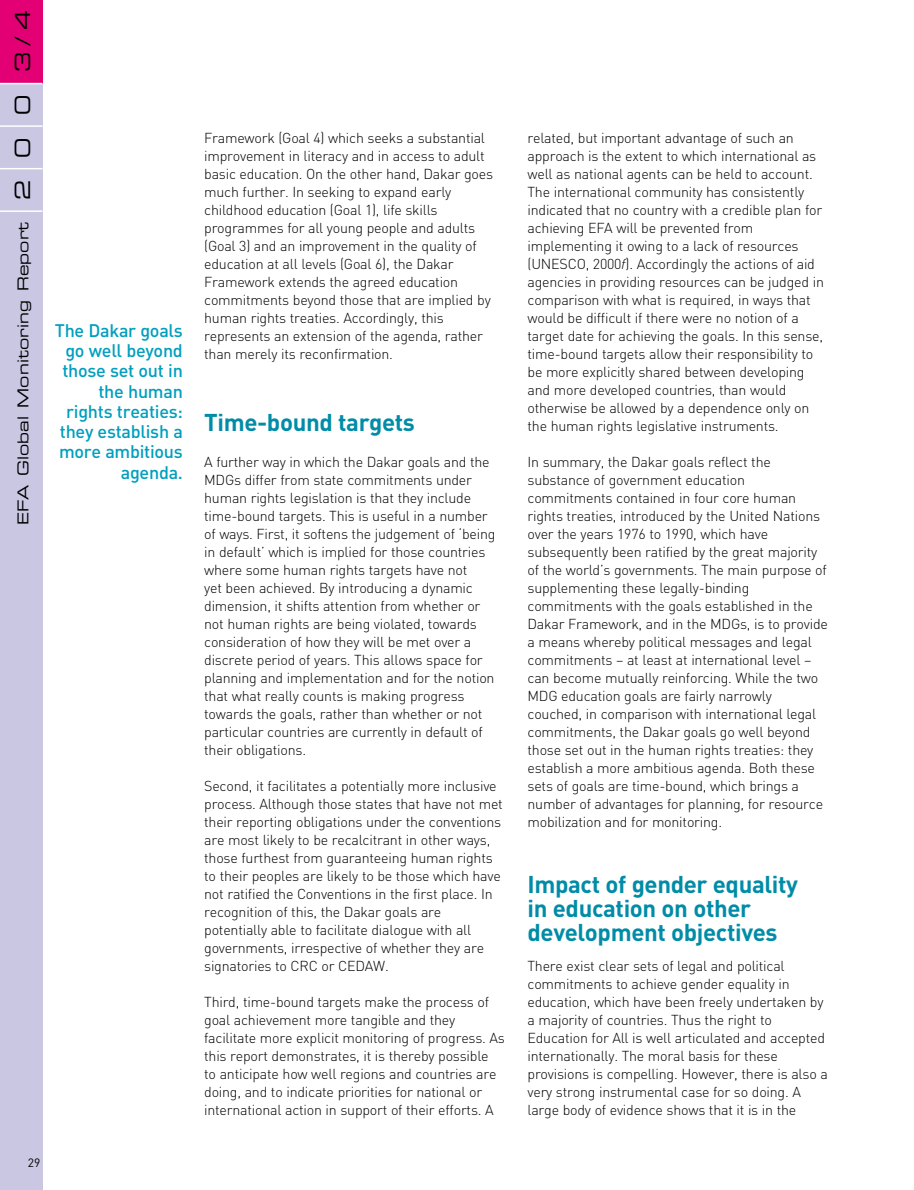
<style>
.page{position:relative;width:914px;height:1190px;background:#fff}
.page>*{position:absolute;margin:0;border:0;box-sizing:border-box;transform-origin:0 0}
.t1{font:700 24px/24px "DIN";letter-spacing:-.015em;color:#008ca7}
.t2{font:21px "Eurostile Extended Two";color:#000}
.t3{font:500 18px/20.2px "DIN";letter-spacing:-.015em;color:#009fbe;text-align:right}
.t4{font:15px "Eurostile Extended Two";letter-spacing:.01em;color:#000}
.t5{font:300 14.25px/18px "DIN";letter-spacing:-.015em;color:#000}
.t6{font:12px "DIN";color:#000}
.s1{font-style:italic}
</style>
<div class="page">
<div style="left:0;top:84px;width:43px;height:1105px;background:#c9c7e2"></div>
<div style="left:0;top:0;width:43px;height:84px;background:#e30075"></div>
<hr style="left:0;top:210px;width:43px;height:2px;background:#fff">
<hr style="left:0;top:168px;width:43px;height:1px;background:#fff">
<hr style="left:0;top:125px;width:43px;height:2px;background:#fff">
<hr style="left:0;top:83px;width:43px;height:1px;background:#fff">
<h2 class="t2" style="left:15px;top:72px;width:64px;rotate:-90deg">3 / 4</h2>
<h2 class="t2" style="left:15px;top:115px;width:22px;rotate:-90deg">0</h2>
<h2 class="t2" style="left:15px;top:157px;width:22px;rotate:-90deg">0</h2>
<h2 class="t2" style="left:15px;top:200px;width:22px;rotate:-90deg">2</h2>
<p class="t4" style="left:17px;top:525px;width:304px;rotate:-90deg">EFA Global Monitoring Report</p>
<p class="t3" style="left:55px;top:322px;width:129px">The Dakar goals go well beyond those set out in the human rights treaties: they establish a more ambitious agenda.</p>
<p class="t6" style="left:28px;top:1158px;width:14px">29</p>
<p class="t5" style="left:204px;top:130px;width:290px">Framework (Goal 4) which seeks a substantial improvement in literacy and in access to adult basic education. On the other hand, Dakar goes much further. In seeking to expand early childhood education (Goal 1), life skills programmes for all young people and adults (Goal 3) and an improvement in the quality of education at all levels (Goal 6), the Dakar Framework extends the agreed education commitments beyond those that are implied by human rights treaties. Accordingly, this represents an extension of the agenda, rather than merely its reconfirmation.</p>
<h1 class="t1" style="left:204px;top:413px;width:212px">Time-bound targets</h1>
<p class="t5" style="left:204px;top:454px;width:293px">A further way in which the Dakar goals and the MDGs differ from state commitments under human rights legislation is that they include time-bound targets. This is useful in a number of ways. First, it softens the judgement of ‘being in default’ which is implied for those countries where some human rights targets have not<br>yet been achieved. By introducing a dynamic dimension, it shifts attention from whether or not human rights are being violated, towards consideration of how they will be met over a discrete period of years. This allows space for planning and implementation and for the notion that what really counts is making progress towards the goals, rather than whether or not particular countries are currently in default of their obligations.</p>
<p class="t5" style="left:204px;top:778px;width:300px">Second, it facilitates a potentially more inclusive process. Although those states that have not met their reporting obligations under the conventions are most likely to be recalcitrant in other ways, those furthest from guaranteeing human rights to their peoples are likely to be those which have not ratified the Conventions in the first place. In recognition of this, the Dakar goals are potentially able to facilitate dialogue with all governments, irrespective of whether they are signatories to CRC or CEDAW.</p>
<p class="t5" style="left:204px;top:994px;width:302px">Third, time-bound targets make the process of goal achievement more tangible and they facilitate more explicit monitoring of progress. As this report demonstrates, it is thereby possible<br>to anticipate how well regions and countries are doing, and to indicate priorities for national or international action in support of their efforts. A</p>
<p class="t5" style="left:527px;top:130px;width:298px">related, but important advantage of such an approach is the extent to which international as well as national agents can be held to account.<br>The international community has consistently indicated that no country with a credible plan for achieving EFA will be prevented from implementing it owing to a lack of resources (UNESCO, 2000<span class="s1">f</span>). Accordingly the actions of aid agencies in providing resources can be judged in comparison with what is required, in ways that would be difficult if there were no notion of a target date for achieving the goals. In this sense, time-bound targets allow their responsibility to be more explicitly shared between developing and more developed countries, than would otherwise be allowed by a dependence only on the human rights legislative instruments.</p>
<p class="t5" style="left:527px;top:454px;width:302px">In summary, the Dakar goals reflect the substance of government education commitments contained in four core human rights treaties, introduced by the United Nations over the years 1976 to 1990, which have subsequently been ratified by the great majority of the world’s governments. The main purpose of supplementing these legally-binding commitments with the goals established in the Dakar Framework, and in the MDGs, is to provide a means whereby political messages and legal commitments – at least at international level – can become mutually reinforcing. While the two MDG education goals are fairly narrowly couched, in comparison with international legal commitments, the Dakar goals go well beyond those set out in the human rights treaties: they establish a more ambitious agenda. Both these sets of goals are time-bound, which brings a number of advantages for planning, for resource mobilization and for monitoring.</p>
<h1 class="t1" style="left:527px;top:875px;width:272px">Impact of gender equality in education on other development objectives</h1>
<p class="t5" style="left:527px;top:958px;width:302px">There exist clear sets of legal and political commitments to achieve gender equality in education, which have been freely undertaken by a majority of countries. Thus the right to Education for All is well articulated and accepted internationally. The moral basis for these provisions is compelling. However, there is also a very strong instrumental case for so doing. A large body of evidence shows that it is in the</p>
</div>
